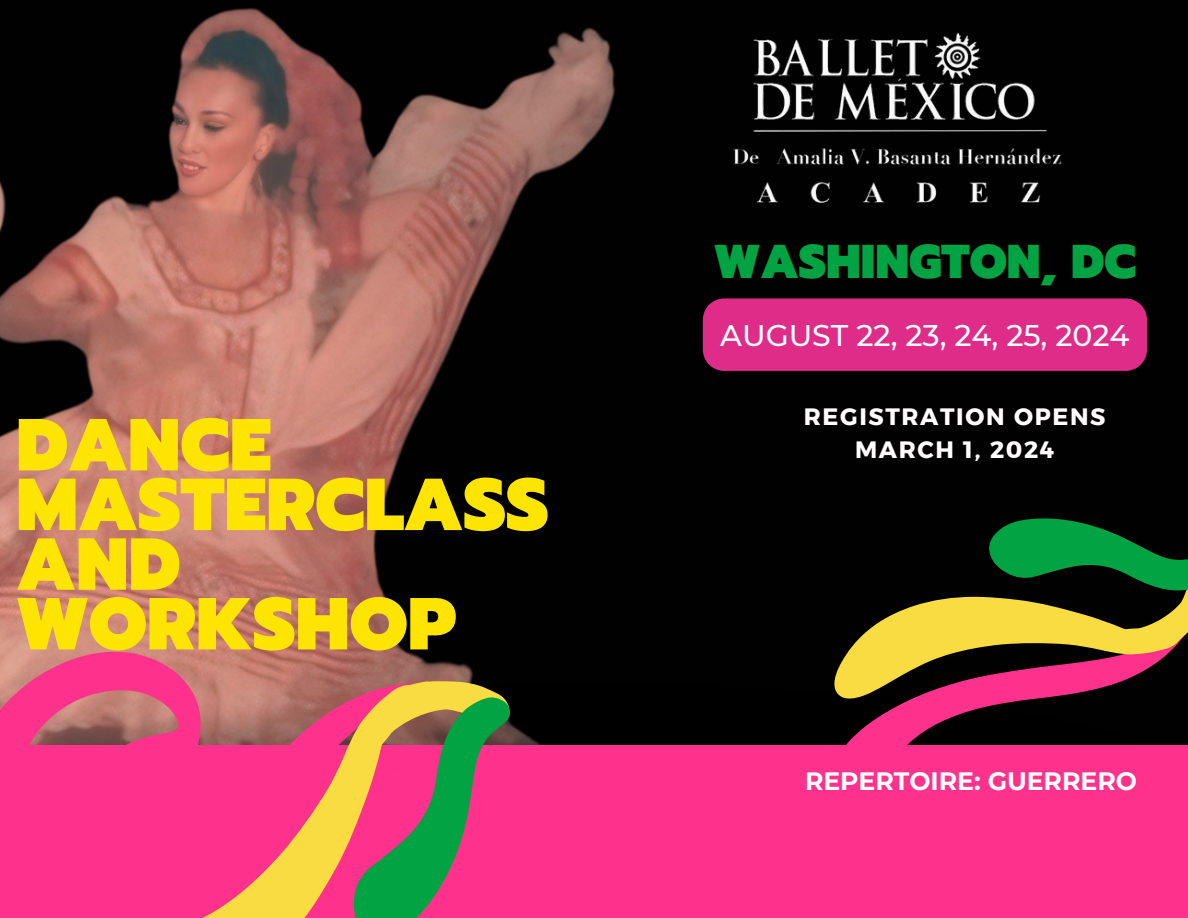
<style>
.page{position:relative;width:1188px;height:918px;background:#010101}
.page>*{position:absolute;margin:0;border:0;box-sizing:border-box;transform-origin:0 0}
.t1{font:900 73.5px/59.7px "Prompt";color:#fee501}
.t2{font:900 47.25px "Prompt";color:#01a342}
.t3{font:500 29.85px "Montserrat";color:#fff}
.t4{font:700 25.05px "Montserrat";color:#fff}
.t5{font:23.55px "Kief Montaser Bold";letter-spacing:.07em;color:#fffdfd}
</style>
<div class="page">
<img style="left:0;top:8px;width:615px;height:567px">
<div style="left:703px;top:298px;width:444px;height:73px;background:#df2c89"></div>
<div style="left:0;top:746px;width:1188px;height:172px;background:#fe328c"></div>
<img style="left:733px;top:32px;width:329px;height:171px">
<svg style="left:818px;top:596px;width:370px;height:150px"></svg>
<svg style="left:979px;top:518px;width:209px;height:161px"></svg>
<svg style="left:0;top:575px;width:426px;height:171px;background:#b96b69"></svg>
<svg style="left:68px;top:661px;width:491px;height:257px"></svg>
<svg style="left:311px;top:693px;width:245px;height:225px"></svg>
<h2 class="t1" style="left:16px;top:416px;width:534px">DANCE<br>MASTERCLASS<br>AND<br>WORKSHOP</h2>
<p class="t2" style="left:714px;top:226px;width:424px">WASHINGTON, DC</p>
<h1 class="t3" style="left:720px;top:317px;width:411px">AUGUST 22, 23, 24, 25, 2024</h1>
<h3 class="t5" style="left:804px;top:402px;width:303px">REGISTRATION OPENS</h3>
<p class="t5" style="left:855px;top:435px;width:201px">MARCH 1, 2024</p>
<p class="t4" style="left:805px;top:766px;width:333px">REPERTOIRE: GUERRERO</p>
</div>
